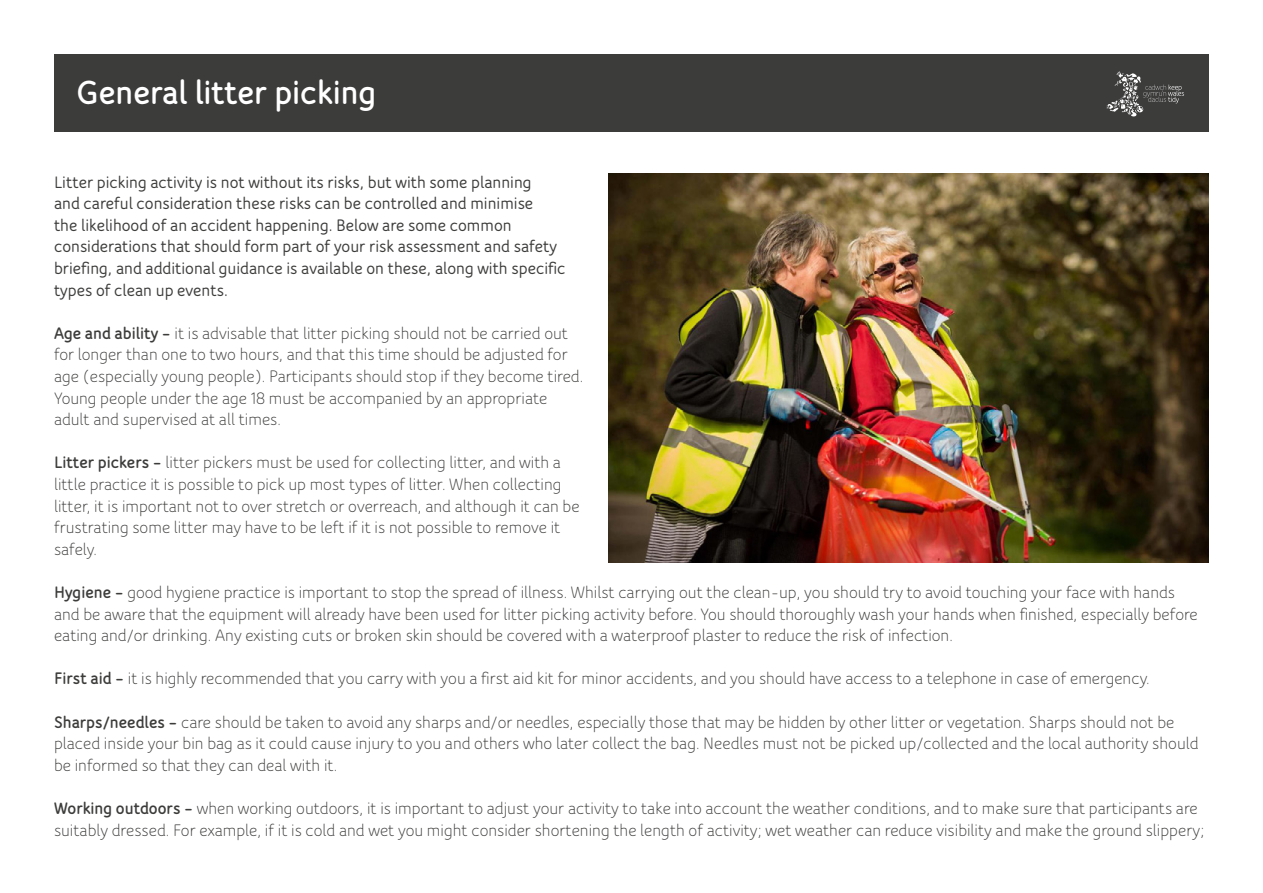
<style>
.page{position:relative;width:1263px;height:893px;background:#fff}
.page>*{position:absolute;margin:0;border:0;box-sizing:border-box;transform-origin:0 0}
.t1{font:800 36px "Bloom Speak OT";color:#fff}
.t2{font:18px/21.6px "Bloom Speak OT";color:#3c3c3b}
.t3{font:700 18px/21.6px "Bloom Speak OT";color:#3c3c3b}
.s1{font-weight:800}
</style>
<div class="page">
<div style="left:54px;top:54px;width:1155px;height:77px;background:#3c3c3b"></div>
<img style="left:608px;top:173px;width:601px;height:389px">
<svg style="left:1106px;top:71px;width:78px;height:45px"></svg>
<h1 class="t1" style="left:76px;top:71px;width:301px">General litter picking</h1>
<p class="t3" style="left:54px;top:171px;width:513px">Litter picking activity is not without its risks, but with some planning<br>and careful consideration these risks can be controlled and minimise<br>the likelihood of an accident happening. Below are some common considerations that should form part of your risk assessment and safety briefing, and additional guidance is available on these, along with specific types of clean up events.</p>
<p class="t2" style="left:54px;top:322px;width:531px"><span class="s1">Age and ability –</span> it is advisable that litter picking should not be carried out for longer than one to two hours, and that this time should be adjusted for age (especially young people). Participants should stop if they become tired.<br>Young people under the age 18 must be accompanied by an appropriate adult and supervised at all times.</p>
<p class="t2" style="left:54px;top:452px;width:527px"><span class="s1">Litter pickers –</span> litter pickers must be used for collecting litter, and with a little practice it is possible to pick up most types of litter. When collecting litter, it is important not to over stretch or overreach, and although it can be frustrating some litter may have to be left if it is not possible to remove it safely.</p>
<p class="t2" style="left:54px;top:581px;width:1145px"><span class="s1">Hygiene –</span> good hygiene practice is important to stop the spread of illness. Whilst carrying out the clean-up, you should try to avoid touching your face with hands and be aware that the equipment will already have been used for litter picking activity before. You should thoroughly wash your hands when finished, especially before eating and/or drinking. Any existing cuts or broken skin should be covered with a waterproof plaster to reduce the risk of infection.</p>
<p class="t2" style="left:54px;top:668px;width:1097px"><span class="s1">First aid –</span> it is highly recommended that you carry with you a first aid kit for minor accidents, and you should have access to a telephone in case of emergency.</p>
<p class="t2" style="left:54px;top:711px;width:1146px"><span class="s1">Sharps/needles –</span> care should be taken to avoid any sharps and/or needles, especially those that may be hidden by other litter or vegetation. Sharps should not be placed inside your bin bag as it could cause injury to you and others who later collect the bag. Needles must not be picked up/collected and the local authority should be informed so that they can deal with it.</p>
<p class="t2" style="left:54px;top:797px;width:1152px"><span class="s1">Working outdoors –</span> when working outdoors, it is important to adjust your activity to take into account the weather conditions, and to make sure that participants are suitably dressed. For example, if it is cold and wet you might consider shortening the length of activity; wet weather can reduce visibility and make the ground slippery;</p>
</div>
